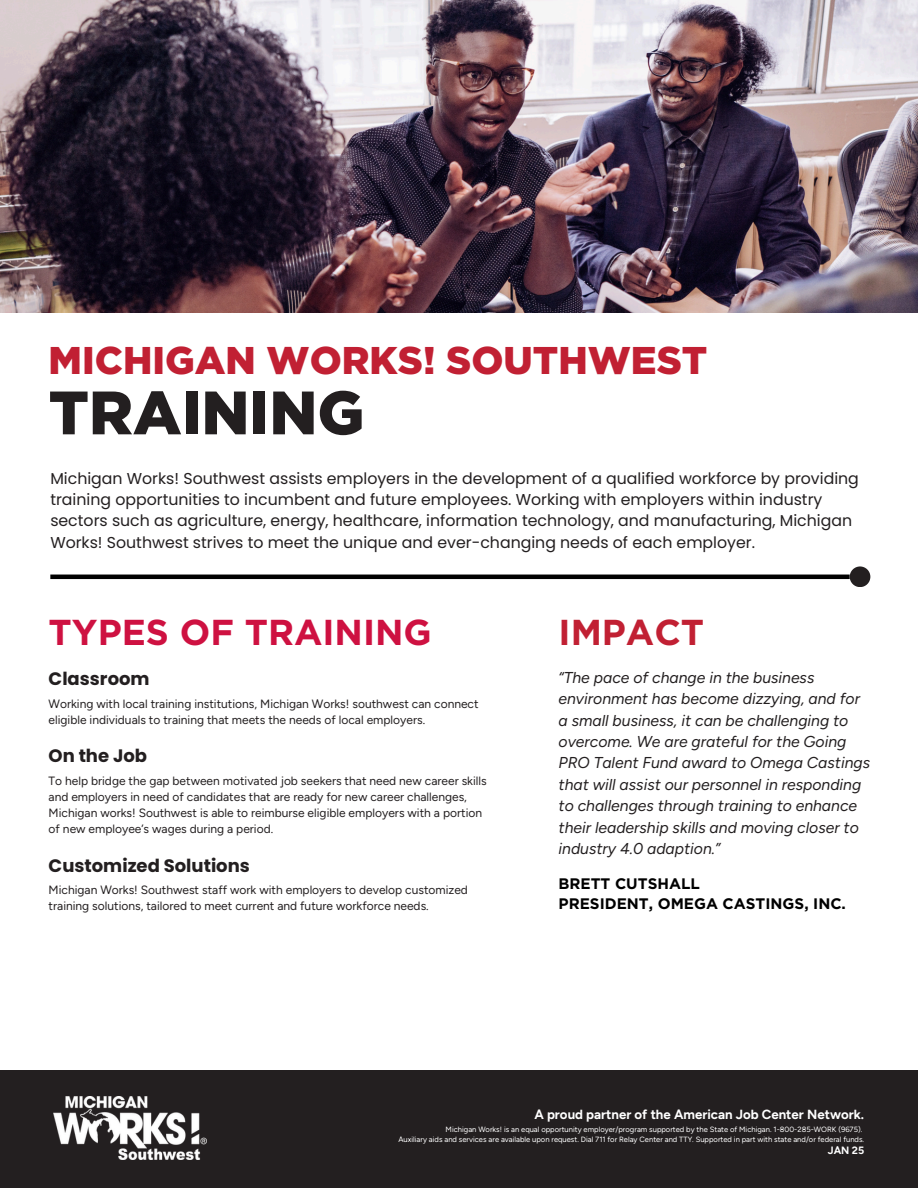
<style>
.page{position:relative;width:918px;height:1188px;background:#fff}
.page>*{position:absolute;margin:0;border:0;box-sizing:border-box;transform-origin:0 0}
.t1{font:900 61.05px "Gotham";color:#231f20}
.t2{font:900 38.7px "Gotham";color:#c12033}
.t3{font:700 36px "Gotham";color:#ce1141}
.t4{font:700 36px "Gotham";color:#c12033}
.t5{font:700 18px "Poppins";color:#231f20}
.t6{font:15.75px/21.3px "Poppins";color:#231f20}
.t7{font:italic 15.75px/21.3px "Figtree";color:#231f20}
.t8{font:700 15.3px/20.5px "Gotham";color:#000}
.t9{font:700 13.2px "Figtree";color:#fff}
.t10{font:12px/16px "Figtree";color:#231f20}
.t11{font:700 10.65px "Figtree";color:#fff}
.t12{font:7.65px "Figtree";color:#fff}
</style>
<div class="page">
<img style="left:0;top:0;width:918px;height:312px">
<div style="left:0;top:1070px;width:918px;height:118px;background:#231f20"></div>
<img style="left:54px;top:1096px;width:153px;height:63px">
<hr style="left:50px;top:575px;width:800px;height:4px;background:#000">
<div style="left:850px;top:566px;width:20px;height:21px;background:#231f20;border-radius:50%"></div>
<h5 class="t2" style="left:49px;top:337px;width:660px">MICHIGAN WORKS! SOUTHWEST</h5>
<h5 class="t1" style="left:49px;top:376px;width:317px">TRAINING</h5>
<h5 class="t6" style="left:50px;top:468px;width:810px">Michigan Works! Southwest assists employers in the development of a qualified workforce by providing training opportunities to incumbent and future employees. Working with employers within industry sectors such as agriculture, energy, healthcare, information technology, and manufacturing, Michigan Works! Southwest strives to meet the unique and ever-changing needs of each employer.</h5>
<h4 class="t3" style="left:49px;top:611px;width:385px">TYPES OF TRAINING</h4>
<p class="t5" style="left:49px;top:666px;width:103px">Classroom</p>
<h1 class="t10" style="left:49px;top:695px;width:432px">Working with local training institutions, Michigan Works! southwest can connect eligible individuals to training that meets the needs of local employers.</h1>
<h1 class="t5" style="left:49px;top:743px;width:100px">On the Job</h1>
<h2 class="t10" style="left:49px;top:772px;width:440px">To help bridge the gap between motivated job seekers that need new career skills and employers in need of candidates that are ready for new career challenges, Michigan works! Southwest is able to reimburse eligible employers with a portion of new employee’s wages during a period.</h2>
<p class="t5" style="left:49px;top:853px;width:203px">Customized Solutions</p>
<h1 class="t10" style="left:49px;top:882px;width:421px">Michigan Works! Southwest staff work with employers to develop customized training solutions, tailored to meet current and future workforce needs.</h1>
<h2 class="t4" style="left:559px;top:611px;width:147px">IMPACT</h2>
<p class="t7" style="left:559px;top:667px;width:313px">“The pace of change in the business environment has become dizzying, and for a small business, it can be challenging to overcome. We are grateful for the Going PRO Talent Fund award to Omega Castings that will assist our personnel in responding to challenges through training to enhance their leadership skills and moving closer to industry 4.0 adaption.”</p>
<p class="t8" style="left:559px;top:873px;width:289px">BRETT CUTSHALL<br>PRESIDENT, OMEGA CASTINGS, INC.</p>
<h2 class="t9" style="left:534px;top:1106px;width:331px">A proud partner of the American Job Center Network.</h2>
<h5 class="t12" style="left:446px;top:1124px;width:418px">Michigan Works! is an equal opportunity employer/program supported by the State of Michigan. 1-800-285-WORK (9675).</h5>
<h4 class="t12" style="left:398px;top:1135px;width:467px">Auxiliary aids and services are available upon request. Dial 711 for Relay Center and TTY. Supported in part with state and/or federal funds.</h4>
<h3 class="t11" style="left:828px;top:1144px;width:38px">JAN 25</h3>
</div>
